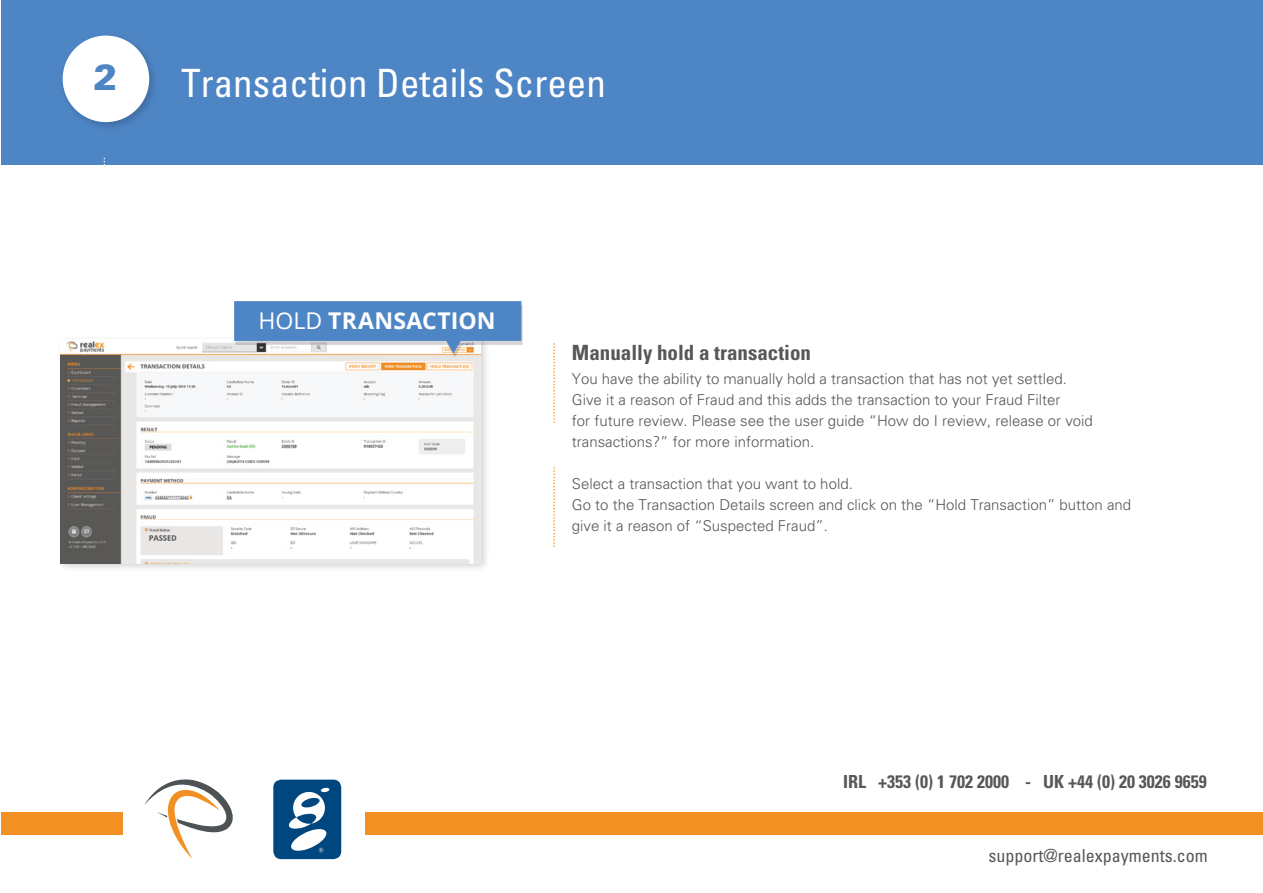
<style>
.page{position:relative;width:1263px;height:893px;background:#fff}
.page>*{position:absolute;margin:0;border:0;box-sizing:border-box;transform-origin:0 0}
.t1{font:condensed 39px "Univers LT Pro";color:#fff}
.t2{font:900 36px "Univers LT Pro 75";color:#4e85c5}
.t3{font:700 23.1px "Open Sans";letter-spacing:.005em;color:#fff}
.t4{font:700 condensed 21px "Univers LT Pro";color:#565759}
.t5{font:700 condensed 18px "Univers LT Pro";color:#565759}
.t6{font:condensed 18px "Univers LT Pro";color:#565759}
.t7{font:300 15px/21px "Univers LT Pro 45";color:#565759}
.s1{font-weight:400}
</style>
<div class="page">
<svg style="left:553px;top:344px;width:2px;height:78px"></svg>
<svg style="left:553px;top:468px;width:2px;height:78px"></svg>
<div style="left:1px;top:0;width:1262px;height:164px;background:#4e85c5"></div>
<img style="left:62px;top:35px;width:92px;height:92px">
<div style="left:63px;top:36px;width:85px;height:85px;background:#fff;border-radius:50%"></div>
<div style="left:63px;top:36px;width:86px;height:86px;border:2px solid #fff;border-radius:50%"></div>
<div style="left:365px;top:812px;width:898px;height:22px;background:#f39023"></div>
<div style="left:2px;top:812px;width:121px;height:22px;background:#f39023"></div>
<svg style="left:144px;top:779px;width:89px;height:80px"></svg>
<div style="left:273px;top:780px;width:68px;height:79px;background:#00467f;border-radius:8px"></div>
<svg style="left:289px;top:788px;width:40px;height:64px"></svg>
<img style="left:60px;top:357px;width:426px;height:211px">
<img style="left:60px;top:340px;width:421px;height:223px">
<svg style="left:234px;top:301px;width:289px;height:56px;background:#7aa0cc"></svg>
<h2 class="t2" style="left:93px;top:55px;width:26px">2</h2>
<h1 class="t1" style="left:181px;top:58px;width:426px">Transaction Details Screen</h1>
<h3 class="t3" style="left:259px;top:304px;width:239px"><span class="s1">HOLD</span> TRANSACTION</h3>
<h3 class="t4" style="left:572px;top:340px;width:241px">Manually hold a transaction</h3>
<p class="t7" style="left:572px;top:368px;width:522px">You have the ability to manually hold a transaction that has not yet settled.<br>Give it a reason of Fraud and this adds the transaction to your Fraud Filter<br>for future review. Please see the user guide “How do I review, release or void transactions?” for more information.</p>
<p class="t7" style="left:572px;top:473px;width:561px">Select a transaction that you want to hold.<br>Go to the Transaction Details screen and click on the “Hold Transaction” button and give it a reason of “Suspected Fraud”.</p>
<p class="t5" style="left:843px;top:770px;width:365px">IRL +353 (0) 1 702 2000 - UK +44 (0) 20 3026 9659</p>
<p class="t6" style="left:988px;top:844px;width:221px">support@realexpayments.com</p>
</div>
